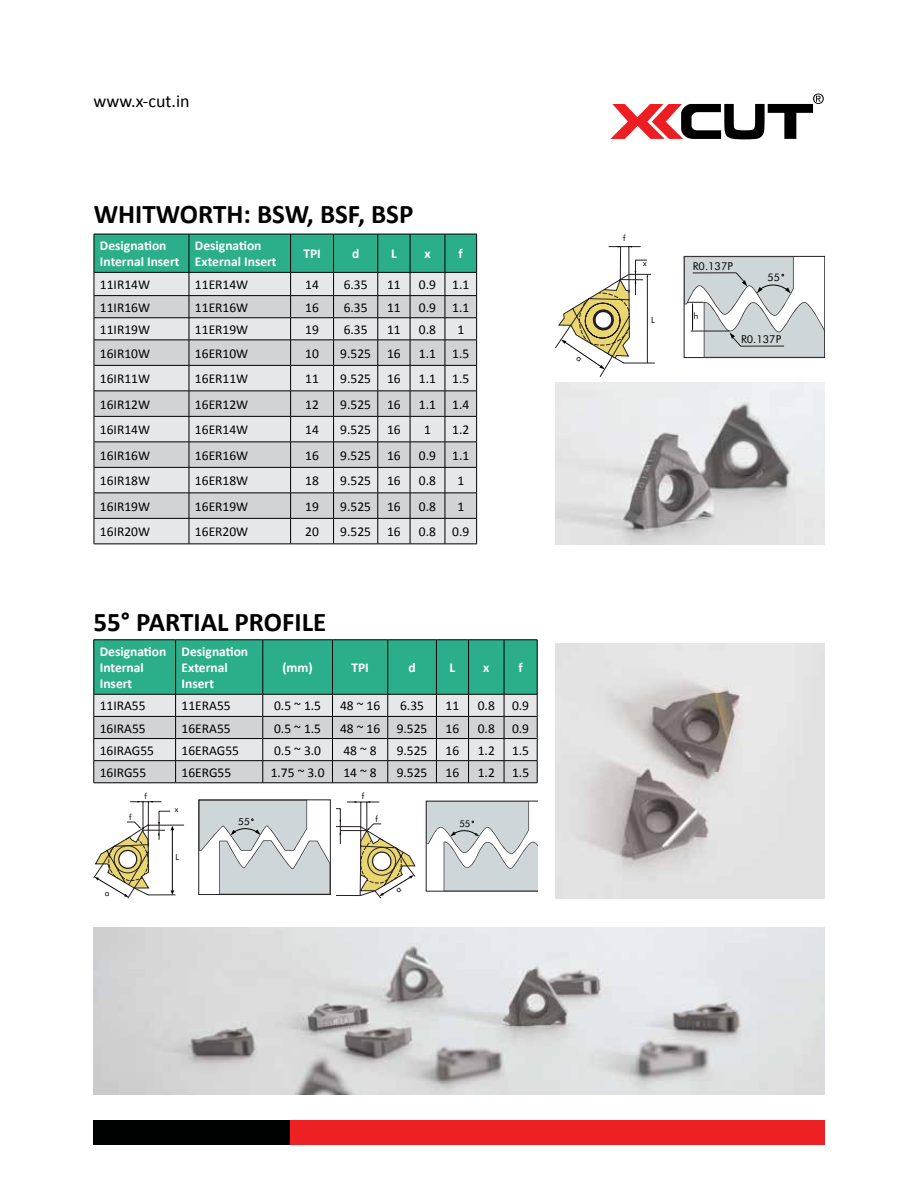
<style>
.page{position:relative;width:918px;height:1188px;background:#fff}
.page>*{position:absolute;margin:0;border:0;box-sizing:border-box;transform-origin:0 0}
.t1{font:700 27px "Calibri";color:#000}
.t2{font:18px "Calibri";color:#000}
.t3{font:13.5px "Calibri";color:#000}
.t4{font:700 13.5px/16.2px "Calibri";color:#fff}
.t5{font:10.8px "Futura BT";color:#010101}
.t6{font:10.5px "Futura BT";color:#010101}
.t7{font:9.75px "Futura BT";color:#010101}
.t8{font:9.3px "Futura BT";color:#010101}
.t9{font:9px "Futura BT";color:#010101}
.t10{font:8.4px "Futura BT";color:#010101}
.t11{font:8.25px "Futura BT";color:#010101}
</style>
<div class="page">
<svg style="left:610px;top:94px;width:214px;height:45px"></svg>
<div style="left:94px;top:1121px;width:730px;height:24px;background:#000101"></div>
<div style="left:290px;top:1121px;width:534px;height:24px;background:#ed2124"></div>
<svg style="left:94px;top:234px;width:383px;height:310px;background:#bacbc8"></svg>
<hr style="left:94px;top:544px;width:95px;height:1px;background:#000">
<hr style="left:189px;top:544px;width:102px;height:1px;background:#000">
<hr style="left:291px;top:544px;width:43px;height:1px;background:#000">
<hr style="left:334px;top:544px;width:44px;height:1px;background:#000">
<hr style="left:378px;top:544px;width:32px;height:1px;background:#000">
<hr style="left:410px;top:544px;width:35px;height:1px;background:#000">
<hr style="left:445px;top:544px;width:32px;height:1px;background:#000">
<img style="left:556px;top:383px;width:269px;height:161px">
<hr style="left:94px;top:783px;width:82px;height:1px;background:#000">
<hr style="left:176px;top:783px;width:87px;height:1px;background:#000">
<hr style="left:263px;top:783px;width:69px;height:1px;background:#000">
<hr style="left:332px;top:783px;width:56px;height:1px;background:#000">
<hr style="left:388px;top:783px;width:48px;height:1px;background:#000">
<hr style="left:436px;top:783px;width:33px;height:1px;background:#000">
<hr style="left:469px;top:783px;width:35px;height:1px;background:#000">
<svg style="left:94px;top:640px;width:444px;height:143px;background:#8ebfb3"></svg>
<hr style="left:504px;top:783px;width:33px;height:1px;background:#000">
<svg style="left:199px;top:800px;width:131px;height:94px"></svg>
<svg style="left:94px;top:801px;width:90px;height:97px"></svg>
<img style="left:555px;top:644px;width:269px;height:254px">
<img style="left:94px;top:928px;width:731px;height:166px">
<hr style="left:609px;top:246px;width:32px;height:1px;background:#231f20">
<hr style="left:620px;top:247px;width:1px;height:33px;background:#231f20">
<hr style="left:629px;top:247px;width:1px;height:46px;background:#231f20">
<svg style="left:337px;top:801px;width:200px;height:97px"></svg>
<svg style="left:556px;top:256px;width:269px;height:121px"></svg>
<h2 class="t2" style="left:94px;top:90px;width:98px">www.x-cut.in</h2>
<h1 class="t1" style="left:94px;top:197px;width:321px">WHITWORTH: BSW, BSF, BSP</h1>
<p class="t4" style="left:100px;top:238px;width:81px">Designation<br>Internal Insert</p>
<p class="t4" style="left:195px;top:238px;width:83px">Designation<br>External Insert</p>
<p class="t4" style="left:303px;top:246px;width:19px">TPI</p>
<p class="t4" style="left:352px;top:246px;width:9px">d</p>
<p class="t4" style="left:391px;top:246px;width:7px">L</p>
<p class="t4" style="left:424px;top:246px;width:8px">x</p>
<p class="t4" style="left:459px;top:246px;width:6px">f</p>
<p class="t3" style="left:100px;top:276px;width:52px">11IR14W</p>
<p class="t3" style="left:195px;top:276px;width:55px">11ER14W</p>
<p class="t3" style="left:305px;top:276px;width:15px">14</p>
<p class="t3" style="left:344px;top:276px;width:25px">6.35</p>
<p class="t3" style="left:387px;top:276px;width:15px">11</p>
<p class="t3" style="left:419px;top:276px;width:52px">0.9 1.1</p>
<p class="t3" style="left:100px;top:299px;width:52px">11IR16W</p>
<p class="t3" style="left:195px;top:299px;width:55px">11ER16W</p>
<p class="t3" style="left:305px;top:299px;width:15px">16</p>
<p class="t3" style="left:344px;top:299px;width:25px">6.35</p>
<p class="t3" style="left:387px;top:299px;width:15px">11</p>
<p class="t3" style="left:419px;top:299px;width:52px">0.9 1.1</p>
<p class="t3" style="left:100px;top:321px;width:52px">11IR19W</p>
<p class="t3" style="left:195px;top:321px;width:55px">11ER19W</p>
<p class="t3" style="left:305px;top:321px;width:15px">19</p>
<p class="t3" style="left:344px;top:321px;width:25px">6.35</p>
<p class="t3" style="left:387px;top:321px;width:15px">11</p>
<p class="t3" style="left:419px;top:321px;width:19px">0.8</p>
<p class="t3" style="left:457px;top:321px;width:8px">1</p>
<p class="t3" style="left:100px;top:345px;width:52px">16IR10W</p>
<p class="t3" style="left:195px;top:345px;width:55px">16ER10W</p>
<p class="t3" style="left:305px;top:345px;width:15px">10</p>
<p class="t3" style="left:340px;top:345px;width:62px">9.525 16</p>
<p class="t3" style="left:419px;top:345px;width:52px">1.1 1.5</p>
<p class="t3" style="left:100px;top:370px;width:52px">16IR11W</p>
<p class="t3" style="left:195px;top:370px;width:55px">16ER11W</p>
<p class="t3" style="left:305px;top:370px;width:15px">11</p>
<p class="t3" style="left:340px;top:370px;width:62px">9.525 16</p>
<p class="t3" style="left:419px;top:370px;width:52px">1.1 1.5</p>
<p class="t3" style="left:100px;top:396px;width:52px">16IR12W</p>
<p class="t3" style="left:195px;top:396px;width:55px">16ER12W</p>
<p class="t3" style="left:305px;top:396px;width:15px">12</p>
<p class="t3" style="left:340px;top:396px;width:62px">9.525 16</p>
<p class="t3" style="left:419px;top:396px;width:52px">1.1 1.4</p>
<p class="t3" style="left:100px;top:421px;width:52px">16IR14W</p>
<p class="t3" style="left:195px;top:421px;width:55px">16ER14W</p>
<p class="t3" style="left:305px;top:421px;width:15px">14</p>
<p class="t3" style="left:340px;top:421px;width:62px">9.525 16</p>
<p class="t3" style="left:424px;top:421px;width:8px">1</p>
<p class="t3" style="left:452px;top:421px;width:19px">1.2</p>
<p class="t3" style="left:100px;top:447px;width:52px">16IR16W</p>
<p class="t3" style="left:195px;top:447px;width:55px">16ER16W</p>
<p class="t3" style="left:305px;top:447px;width:15px">16</p>
<p class="t3" style="left:340px;top:447px;width:62px">9.525 16</p>
<p class="t3" style="left:419px;top:447px;width:52px">0.9 1.1</p>
<p class="t3" style="left:100px;top:472px;width:52px">16IR18W</p>
<p class="t3" style="left:195px;top:472px;width:55px">16ER18W</p>
<p class="t3" style="left:305px;top:472px;width:15px">18</p>
<p class="t3" style="left:340px;top:472px;width:62px">9.525 16</p>
<p class="t3" style="left:419px;top:472px;width:19px">0.8</p>
<p class="t3" style="left:457px;top:472px;width:8px">1</p>
<p class="t3" style="left:100px;top:498px;width:52px">16IR19W</p>
<p class="t3" style="left:195px;top:498px;width:55px">16ER19W</p>
<p class="t3" style="left:305px;top:498px;width:15px">19</p>
<p class="t3" style="left:340px;top:498px;width:62px">9.525 16</p>
<p class="t3" style="left:419px;top:498px;width:19px">0.8</p>
<p class="t3" style="left:457px;top:498px;width:8px">1</p>
<p class="t3" style="left:100px;top:523px;width:52px">16IR20W</p>
<p class="t3" style="left:195px;top:523px;width:55px">16ER20W</p>
<p class="t3" style="left:305px;top:523px;width:15px">20</p>
<p class="t3" style="left:340px;top:523px;width:62px">9.525 16</p>
<p class="t3" style="left:419px;top:523px;width:52px">0.8 0.9</p>
<h1 class="t1" style="left:94px;top:605px;width:234px">55° PARTIAL PROFILE</h1>
<p class="t4" style="left:100px;top:643px;width:68px">Designation<br>Internal<br>Insert</p>
<p class="t4" style="left:182px;top:643px;width:68px">Designation<br>External<br>Insert</p>
<p class="t4" style="left:282px;top:660px;width:32px">(mm)</p>
<p class="t4" style="left:351px;top:660px;width:19px">TPI</p>
<p class="t4" style="left:408px;top:660px;width:9px">d</p>
<p class="t4" style="left:450px;top:660px;width:7px">L</p>
<p class="t4" style="left:483px;top:660px;width:8px">x</p>
<p class="t4" style="left:518px;top:660px;width:6px">f</p>
<p class="t3" style="left:100px;top:697px;width:47px">11IRA55</p>
<p class="t3" style="left:182px;top:697px;width:51px">11ERA55</p>
<p class="t3" style="left:274px;top:697px;width:49px">0.5 ~ 1.5</p>
<p class="t3" style="left:340px;top:697px;width:42px">48 ~ 16</p>
<p class="t3" style="left:400px;top:697px;width:25px">6.35</p>
<p class="t3" style="left:446px;top:697px;width:15px">11</p>
<p class="t3" style="left:478px;top:697px;width:19px">0.8</p>
<p class="t3" style="left:512px;top:697px;width:19px">0.9</p>
<p class="t3" style="left:100px;top:720px;width:47px">16IRA55</p>
<p class="t3" style="left:182px;top:720px;width:51px">16ERA55</p>
<p class="t3" style="left:274px;top:720px;width:49px">0.5 ~ 1.5</p>
<p class="t3" style="left:340px;top:720px;width:89px">48 ~ 16 9.525</p>
<p class="t3" style="left:446px;top:720px;width:15px">16</p>
<p class="t3" style="left:478px;top:720px;width:19px">0.8</p>
<p class="t3" style="left:512px;top:720px;width:19px">0.9</p>
<p class="t3" style="left:100px;top:742px;width:56px">16IRAG55</p>
<p class="t3" style="left:182px;top:742px;width:59px">16ERAG55</p>
<p class="t3" style="left:274px;top:742px;width:49px">0.5 ~ 3.0</p>
<p class="t3" style="left:343px;top:742px;width:35px">48 ~ 8</p>
<p class="t3" style="left:397px;top:742px;width:32px">9.525</p>
<p class="t3" style="left:446px;top:742px;width:15px">16</p>
<p class="t3" style="left:478px;top:742px;width:19px">1.2</p>
<p class="t3" style="left:512px;top:742px;width:19px">1.5</p>
<p class="t3" style="left:100px;top:764px;width:48px">16IRG55</p>
<p class="t3" style="left:182px;top:764px;width:51px">16ERG55</p>
<p class="t3" style="left:271px;top:764px;width:55px">1.75 ~ 3.0</p>
<p class="t3" style="left:343px;top:764px;width:35px">14 ~ 8</p>
<p class="t3" style="left:397px;top:764px;width:32px">9.525</p>
<p class="t3" style="left:446px;top:764px;width:15px">16</p>
<p class="t3" style="left:478px;top:764px;width:19px">1.2</p>
<p class="t3" style="left:512px;top:764px;width:19px">1.5</p>
<p class="t11" style="left:129px;top:812px;width:4px">f</p>
<p class="t11" style="left:144px;top:791px;width:4px">f</p>
<p class="t11" style="left:105px;top:888px;width:6px">a</p>
<p class="t11" style="left:175px;top:804px;width:5px">x</p>
<p class="t11" style="left:175px;top:852px;width:5px">L</p>
<p class="t7" style="left:238px;top:816px;width:13px">55</p>
<p class="t10" style="left:362px;top:791px;width:4px">f</p>
<p class="t10" style="left:376px;top:814px;width:4px">f</p>
<p class="t8" style="left:459px;top:818px;width:12px">55</p>
<p class="t10" style="left:623px;top:233px;width:4px">f</p>
<p class="t10" style="left:643px;top:258px;width:5px">x</p>
<p class="t10" style="left:651px;top:315px;width:5px">L</p>
<p class="t5" style="left:693px;top:259px;width:42px">R0.137P</p>
<p class="t6" style="left:768px;top:271px;width:14px">55</p>
<p class="t9" style="left:693px;top:310px;width:7px">h</p>
<p class="t5" style="left:741px;top:332px;width:42px">R0.137P</p>
</div>
